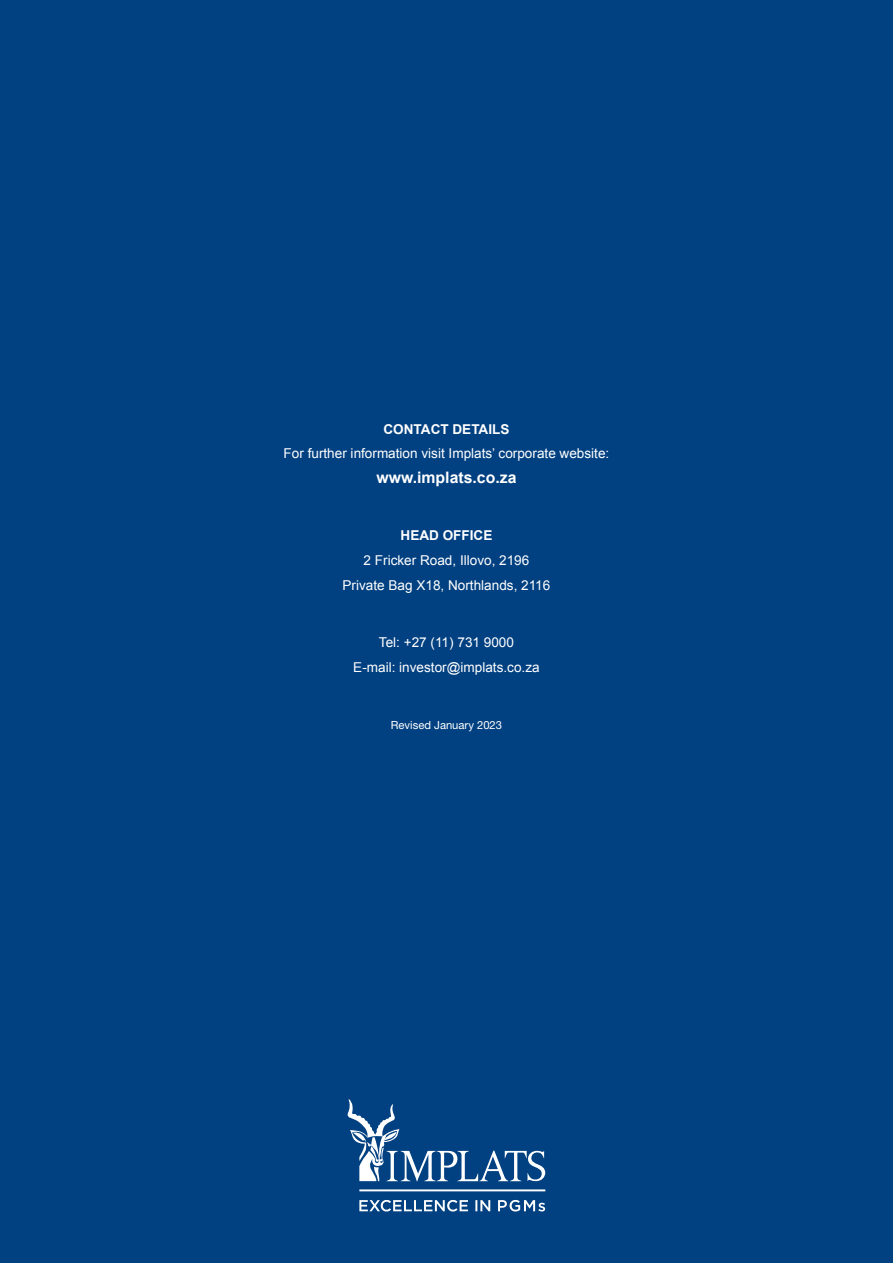
<style>
.page{position:relative;width:893px;height:1263px;background:#014081}
.page>*{position:absolute;margin:0;border:0;box-sizing:border-box;transform-origin:0 0}
.t1{font:700 15.75px "Arial";color:#fff}
.t2{font:13.5px/24.9px "Arial";color:#fff;text-align:center}
.t3{font:700 13.5px "Arial";color:#fff}
.t4{font:11.25px "Helvetica Neue LT Std";color:#fff}
</style>
<div class="page">
<hr style="left:359px;top:1189px;width:186px;height:2px;background:#fff">
<svg style="left:347px;top:1099px;width:198px;height:82px"></svg>
<svg style="left:359px;top:1200px;width:186px;height:11px"></svg>
<p class="t3" style="left:383px;top:420px;width:128px">CONTACT DETAILS</p>
<p class="t2" style="left:284px;top:441px;width:327px">For further information visit Implats’ corporate website:</p>
<p class="t1" style="left:376px;top:467px;width:142px">www.implats.co.za</p>
<p class="t3" style="left:401px;top:527px;width:93px">HEAD OFFICE</p>
<p class="t2" style="left:343px;top:548px;width:209px">2 Fricker Road, Illovo, 2196<br>Private Bag X18, Northlands, 2116</p>
<p class="t2" style="left:353px;top:630px;width:188px">Tel: +27 (11) 731 9000<br>E-mail: investor@implats.co.za</p>
<p class="t4" style="left:391px;top:718px;width:113px">Revised January 2023</p>
</div>
